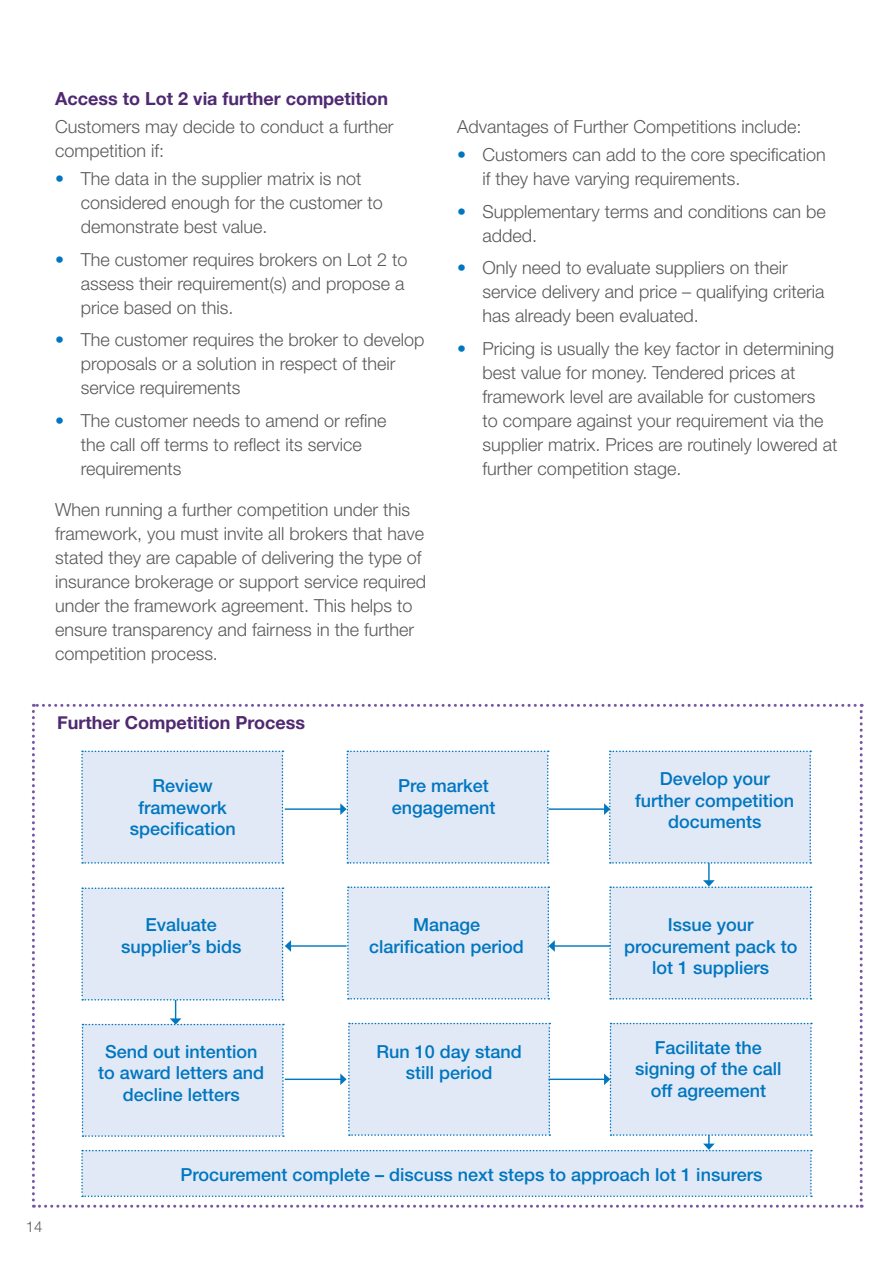
<style>
.page{position:relative;width:893px;height:1263px;background:#fff}
.page>*{position:absolute;margin:0;border:0;box-sizing:border-box;transform-origin:0 0}
.t1{font:300 18px/24px "Helvetica Neue LT";color:#58595b}
.t2{font:500 18px/21.6px "Helvetica Neue LT";color:#0076c0;text-align:center}
.t3{font:700 18px "Helvetica Neue";color:#4f2971}
.t4{font:300 15px "Helvetica Neue LT";color:#58595b}
.s1{color:#0076c0}
</style>
<div class="page">
<svg style="left:32px;top:704px;width:831px;height:504px"></svg>
<p class="t3" style="left:55px;top:84px;width:334px">Access to Lot 2 via further competition</p>
<p class="t1" style="left:55px;top:114px;width:340px">Customers may decide to conduct a further competition if:</p>
<p class="t1" style="left:81px;top:166px;width:304px;text-indent:-26px"><span class="s1">•</span> The data in the supplier matrix is not considered enough for the customer to demonstrate best value.</p>
<p class="t1" style="left:81px;top:247px;width:328px;text-indent:-26px"><span class="s1">•</span> The customer requires brokers on Lot 2 to assess their requirement(s) and propose a price based on this.</p>
<p class="t1" style="left:81px;top:327px;width:345px;text-indent:-26px"><span class="s1">•</span> The customer requires the broker to develop proposals or a solution in respect of their service requirements</p>
<p class="t1" style="left:81px;top:408px;width:307px;text-indent:-26px"><span class="s1">•</span> The customer needs to amend or refine the call off terms to reflect its service requirements</p>
<p class="t1" style="left:55px;top:497px;width:372px">When running a further competition under this framework, you must invite all brokers that have stated they are capable of delivering the type of insurance brokerage or support service required under the framework agreement. This helps to ensure transparency and fairness in the further competition process.</p>
<p class="t3" style="left:57px;top:708px;width:249px">Further Competition Process</p>
<p class="t1" style="left:457px;top:114px;width:346px">Advantages of Further Competitions include:</p>
<p class="t1" style="left:483px;top:142px;width:345px;text-indent:-26px"><span class="s1">•</span> Customers can add to the core specification if they have varying requirements.</p>
<p class="t1" style="left:483px;top:199px;width:345px;text-indent:-26px"><span class="s1">•</span> Supplementary terms and conditions can be added.</p>
<p class="t1" style="left:483px;top:255px;width:343px;text-indent:-26px"><span class="s1">•</span> Only need to evaluate suppliers on their service delivery and price – qualifying criteria has already been evaluated.</p>
<p class="t1" style="left:483px;top:336px;width:356px;text-indent:-26px"><span class="s1">•</span> Pricing is usually the key factor in determining best value for money. Tendered prices at framework level are available for customers<br>to compare against your requirement via the supplier matrix. Prices are routinely lowered at further competition stage.</p>
<p class="t2" style="left:130px;top:775px;width:108px">Review framework specification</p>
<p class="t2" style="left:392px;top:775px;width:105px">Pre market engagement</p>
<p class="t2" style="left:635px;top:768px;width:161px">Develop your further competition documents</p>
<p class="t4" style="left:26px;top:1218px;width:18px">14</p>
<p class="t2" style="left:121px;top:913px;width:122px">Evaluate supplier’s bids</p>
<p class="t2" style="left:369px;top:913px;width:156px">Manage clarification period</p>
<p class="t2" style="left:624px;top:913px;width:175px">Issue your procurement pack to lot 1 suppliers</p>
<p class="t2" style="left:98px;top:1040px;width:168px">Send out intention to award letters and decline letters</p>
<p class="t2" style="left:376px;top:1040px;width:147px">Run 10 day stand still period</p>
<p class="t2" style="left:635px;top:1036px;width:148px">Facilitate the signing of the call off agreement</p>
<p class="t2" style="left:180px;top:1163px;width:583px">Procurement complete – discuss next steps to approach lot 1 insurers</p>
</div>
